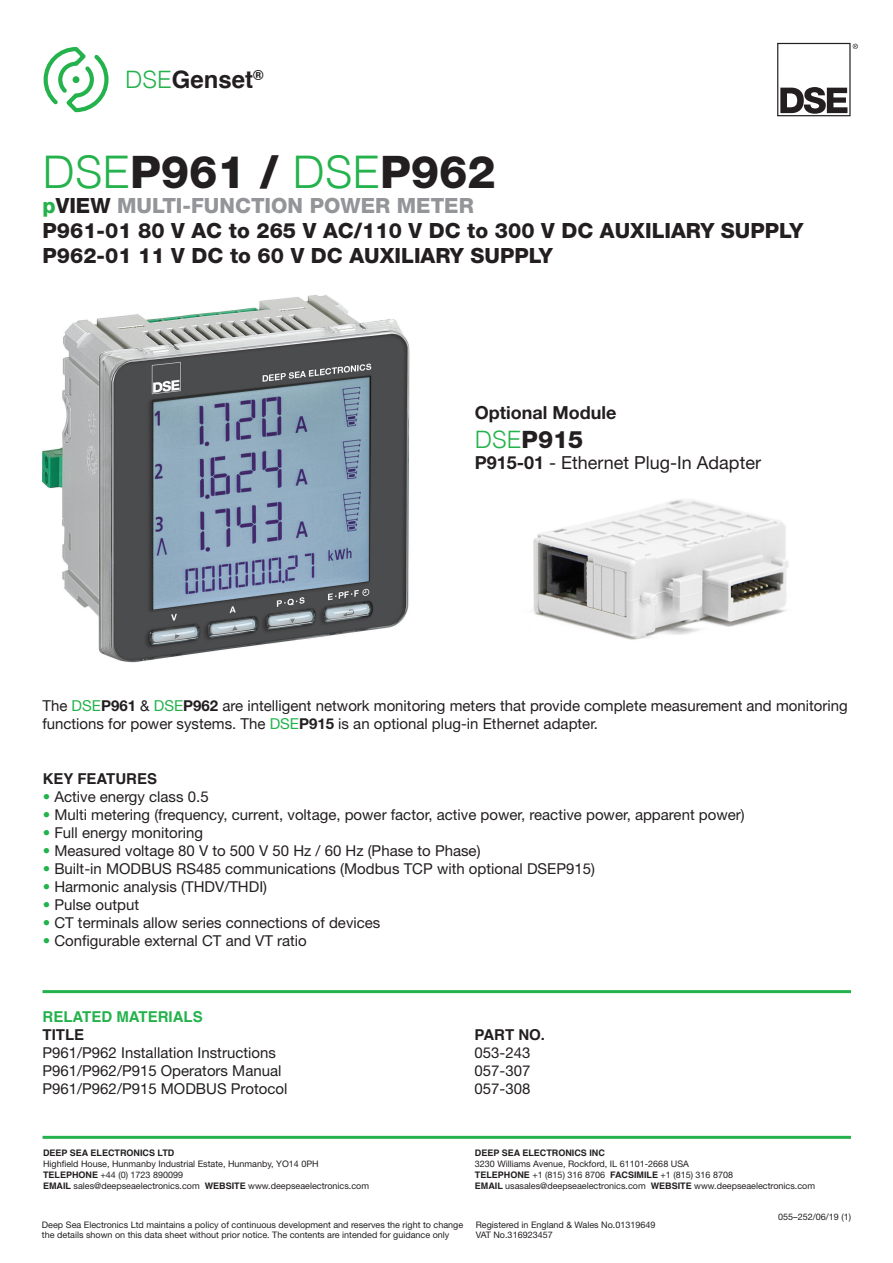
<style>
.page{position:relative;width:893px;height:1263px;background:#fff}
.page>*{position:absolute;margin:0;border:0;box-sizing:border-box;transform-origin:0 0}
.t1{font:800 45px "Helvetica Neue";color:#231f20}
.t2{font:700 24px "Helvetica";color:#231f20}
.t3{font:800 24px "Helvetica Neue";color:#231f20}
.t4{font:800 21px "Helvetica Neue";color:#231f20}
.t5{font:800 21px "Helvetica Neue";color:#939598}
.t6{font:18px "Helvetica Neue";color:#231f20}
.t7{font:700 18px "Helvetica Neue";color:#231f20}
.t8{font:15px "Helvetica Neue";color:#231f20}
.t9{font:15px/18px "Helvetica Neue";color:#231f20}
.t10{font:700 15px "Helvetica";color:#231f20}
.t11{font:700 15px "Helvetica";color:#23b24b}
.t12{font:9px/10.8px "Helvetica Neue";color:#231f20}
.t13{font:700 9px "Helvetica";color:#231f20}
.s1{font-weight:300;color:#23b24b}
.s2{font-family:"Helvetica";font-weight:300;color:#23b24b}
.s3{color:#23b24b}
.s4{color:#231f20}
.s5{font-weight:700}
.s6{font-style:inherit}
.s7{font-family:"Helvetica";font-weight:700}
</style>
<div class="page">
<hr style="left:43px;top:990px;width:808px;height:3px;background:#23b24b">
<hr style="left:43px;top:1136px;width:808px;height:3px;background:#23b24b">
<svg style="left:777px;top:43px;width:81px;height:73px"></svg>
<img style="left:43px;top:295px;width:367px;height:367px">
<svg style="left:44px;top:47px;width:65px;height:65px"></svg>
<div style="left:73px;top:76px;width:6px;height:7px;background:#23b24b;border-radius:50%"></div>
<img style="left:533px;top:499px;width:256px;height:141px">
<p class="t2" style="left:125px;top:60px;width:140px"><span class="s1">DSE</span>Genset<sup>®</sup></p>
<p class="t1" style="left:43px;top:145px;width:455px"><span class="s2">DSE</span>P961 / <span class="s2">DSE</span>P962</p>
<p class="t5" style="left:43px;top:193px;width:433px"><span class="s3">p</span><span class="s4">VIEW</span> MULTI-FUNCTION POWER METER</p>
<p class="t4" style="left:43px;top:218px;width:762px">P961-01 80 V AC to 265 V AC/110 V DC to 300 V DC AUXILIARY SUPPLY</p>
<p class="t4" style="left:43px;top:243px;width:512px">P962-01 11 V DC to 60 V DC AUXILIARY SUPPLY</p>
<p class="t7" style="left:475px;top:401px;width:143px">Optional Module</p>
<p class="t3" style="left:475px;top:425px;width:110px"><span class="s2">DSE</span>P915</p>
<p class="t6" style="left:475px;top:452px;width:288px"><span class="s5">P915-01</span> - Ethernet Plug-In Adapter</p>
<p class="t9" style="left:42px;top:698px;width:807px">The <span class="s3">DSE</span><span class="s5">P961</span> &amp; <span class="s3">DSE</span><span class="s5">P962</span> are intelligent network monitoring meters that provide complete measurement and monitoring functions for power systems. The <span class="s3">DSE</span><span class="s5">P915</span> <span class="s6">is an optional plug-in Ethernet adapter.</span></p>
<p class="t10" style="left:43px;top:767px;width:116px">KEY FEATURES</p>
<p class="t8" style="left:43px;top:788px;width:167px"><span class="s3">•</span> Active energy class 0.5</p>
<p class="t8" style="left:43px;top:806px;width:704px"><span class="s3">•</span> Multi metering (frequency, current, voltage, power factor, active power, reactive power, apparent power)</p>
<p class="t8" style="left:43px;top:824px;width:162px"><span class="s3">•</span> Full energy monitoring</p>
<p class="t8" style="left:43px;top:842px;width:439px"><span class="s3">•</span> Measured voltage 80 V to 500 V 50 Hz / 60 Hz (Phase to Phase)</p>
<p class="t8" style="left:43px;top:860px;width:554px"><span class="s3">•</span> Built-in MODBUS RS485 communications (Modbus TCP with optional DSEP915)</p>
<p class="t8" style="left:43px;top:878px;width:226px"><span class="s3">•</span> Harmonic analysis (THDV/THDI)</p>
<p class="t8" style="left:43px;top:896px;width:98px"><span class="s3">•</span> Pulse output</p>
<p class="t8" style="left:43px;top:914px;width:339px"><span class="s3">•</span> CT terminals allow series connections of devices</p>
<p class="t8" style="left:43px;top:932px;width:266px"><span class="s3">•</span> Configurable external CT and VT ratio</p>
<p class="t11" style="left:43px;top:1004px;width:162px">RELATED MATERIALS</p>
<p class="t10" style="left:43px;top:1022px;width:43px">TITLE</p>
<p class="t10" style="left:475px;top:1022px;width:72px">PART NO.</p>
<p class="t8" style="left:43px;top:1043px;width:235px">P961/P962 Installation Instructions</p>
<p class="t8" style="left:475px;top:1043px;width:57px">053-243</p>
<p class="t8" style="left:43px;top:1061px;width:240px">P961/P962/P915 Operators Manual</p>
<p class="t8" style="left:475px;top:1061px;width:57px">057-307</p>
<p class="t8" style="left:43px;top:1079px;width:246px">P961/P962/P915 MODBUS Protocol</p>
<p class="t8" style="left:475px;top:1079px;width:57px">057-308</p>
<p class="t13" style="left:43px;top:1146px;width:133px">DEEP SEA ELECTRONICS LTD</p>
<p class="t12" style="left:43px;top:1158px;width:277px">Highfield House, Hunmanby Industrial Estate, Hunmanby, YO14 0PH</p>
<p class="t12" style="left:43px;top:1169px;width:142px"><span class="s7">TELEPHONE</span> +44 (0) 1723 890099</p>
<p class="t12" style="left:43px;top:1180px;width:328px"><span class="s7">EMAIL</span> sales@deepseaelectronics.com <span class="s7">WEBSITE</span> www.deepseaelectronics.com</p>
<p class="t13" style="left:475px;top:1146px;width:132px">DEEP SEA ELECTRONICS INC</p>
<p class="t12" style="left:475px;top:1158px;width:216px">3230 Williams Avenue, Rockford, IL 61101-2668 USA</p>
<p class="t12" style="left:475px;top:1169px;width:260px"><span class="s7">TELEPHONE</span> +1 (815) 316 8706 <span class="s7">FACSIMILE</span> +1 (815) 316 8708</p>
<p class="t12" style="left:475px;top:1180px;width:342px"><span class="s7">EMAIL</span> usasales@deepseaelectronics.com <span class="s7">WEBSITE</span> www.deepseaelectronics.com</p>
<p class="t12" style="left:42px;top:1219px;width:423px">Deep Sea Electronics Ltd maintains a policy of continuous development and reserves the right to change the details shown on this data sheet without prior notice. The contents are intended for guidance only</p>
<p class="t12" style="left:476px;top:1219px;width:181px">Registered in England &amp; Wales No.01319649</p>
<p class="t12" style="left:476px;top:1229px;width:78px">VAT No.316923457</p>
<p class="t12" style="left:778px;top:1211px;width:74px">055–252/06/19 (1)</p>
</div>
